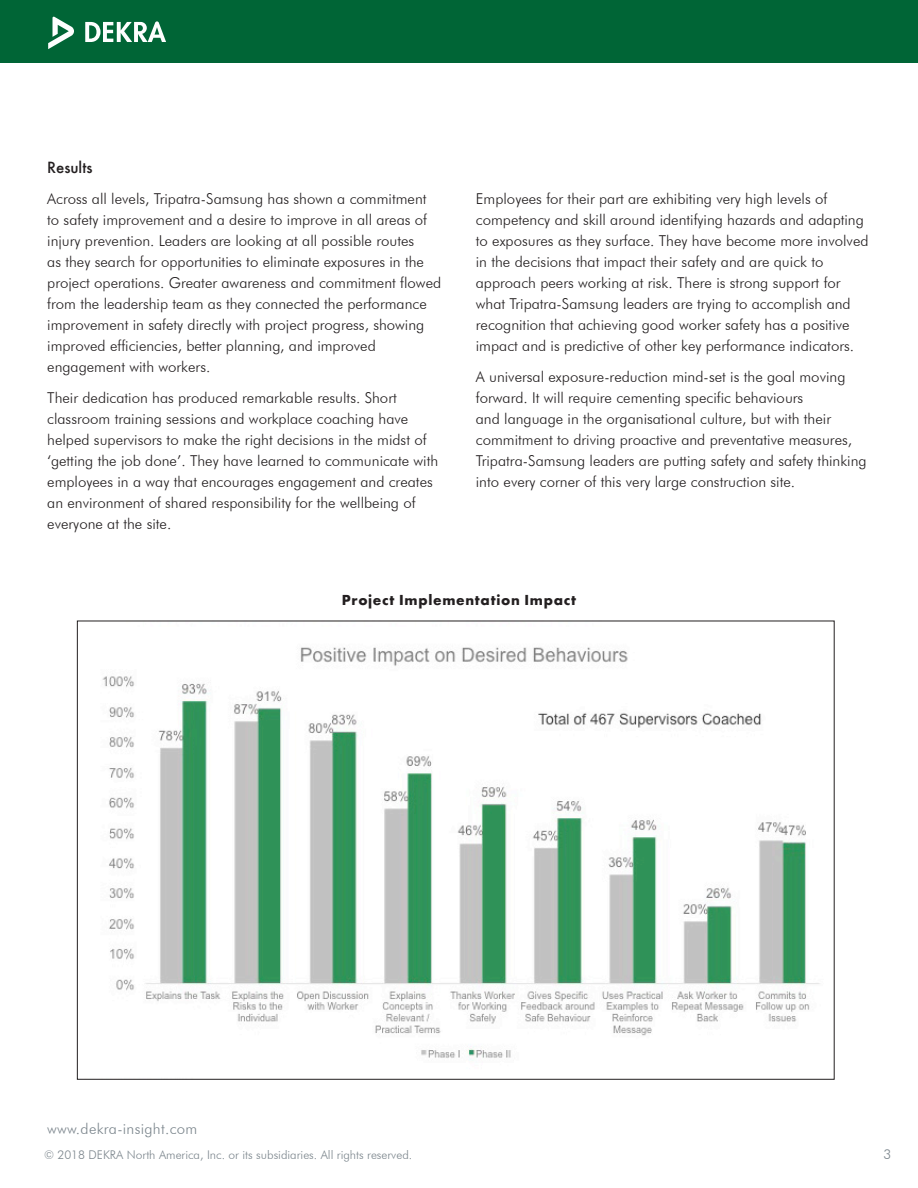
<style>
.page{position:relative;width:918px;height:1188px;background:#fff}
.page>*{position:absolute;margin:0;border:0;box-sizing:border-box;transform-origin:0 0}
.t1{font:300 15px/21px "Futura BT";color:#231f20}
.t2{font:700 15px "Futura T";letter-spacing:.045em;color:#231f20}
.t3{font:300 15px "Futura BT";letter-spacing:.02em;color:#7c868d}
.t4{font:500 15px "Futura";color:#231f20}
.t5{font:300 13.5px "Futura BT";color:#7c868d}
.t6{font:300 12px "Futura BT";color:#7c868d}
</style>
<div class="page">
<img style="left:102px;top:647px;width:718px;height:414px">
<div style="left:0;top:0;width:918px;height:63px;background:#006536"></div>
<svg style="left:85px;top:21px;width:81px;height:21px"></svg>
<svg style="left:48px;top:17px;width:26px;height:32px"></svg>
<p class="t4" style="left:47px;top:158px;width:47px">Results</p>
<p class="t1" style="left:47px;top:188px;width:396px">Across all levels, Tripatra-Samsung has shown a commitment to safety improvement and a desire to improve in all areas of injury prevention. Leaders are looking at all possible routes<br>as they search for opportunities to eliminate exposures in the project operations. Greater awareness and commitment flowed from the leadership team as they connected the performance improvement in safety directly with project progress, showing improved efficiencies, better planning, and improved engagement with workers.</p>
<p class="t1" style="left:47px;top:387px;width:393px">Their dedication has produced remarkable results. Short classroom training sessions and workplace coaching have helped supervisors to make the right decisions in the midst of ‘getting the job done’. They have learned to communicate with employees in a way that encourages engagement and creates an environment of shared responsibility for the wellbeing of everyone at the site.</p>
<p class="t1" style="left:476px;top:188px;width:394px">Employees for their part are exhibiting very high levels of competency and skill around identifying hazards and adapting to exposures as they surface. They have become more involved in the decisions that impact their safety and are quick to approach peers working at risk. There is strong support for what Tripatra-Samsung leaders are trying to accomplish and recognition that achieving good worker safety has a positive impact and is predictive of other key performance indicators.</p>
<p class="t1" style="left:476px;top:366px;width:392px">A universal exposure-reduction mind-set is the goal moving forward. It will require cementing specific behaviours<br>and language in the organisational culture, but with their commitment to driving proactive and preventative measures, Tripatra-Samsung leaders are putting safety and safety thinking into every corner of this very large construction site.</p>
<p class="t2" style="left:342px;top:591px;width:236px">Project Implementation Impact</p>
<p class="t3" style="left:47px;top:1119px;width:152px">www.dekra-insight.com</p>
<p class="t6" style="left:44px;top:1148px;width:370px">© 2018 DEKRA North America, Inc. or its subsidiaries. All rights reserved.</p>
<p class="t5" style="left:884px;top:1146px;width:9px">3</p>
</div>
